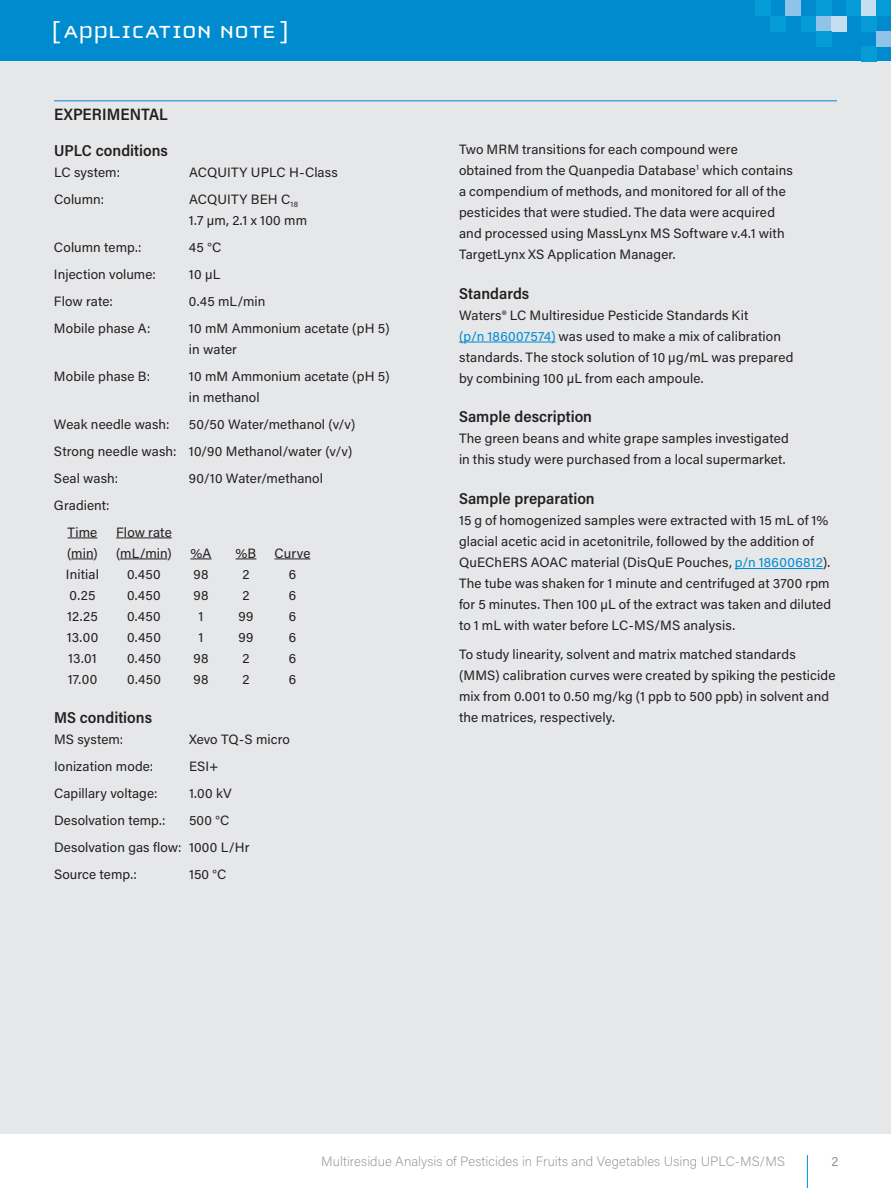
<style>
.page{position:relative;width:891px;height:1188px;background:#fff}
.page>*{position:absolute;margin:0;border:0;box-sizing:border-box;transform-origin:0 0}
.t1{font:25.5px "Cholla Unicase";letter-spacing:.01em;color:#fff;scale:1.1 1}
.t2{font:600 16.5px "Acumin Pro Semi Cond";letter-spacing:.005em;color:#231f20}
.t3{font:600 15.75px "Acumin Pro Semi Cond";color:#231f20}
.t4{font:13.5px/21px "Acumin Pro";letter-spacing:.01em;color:#231f20}
.t5{font:200 13.5px "Acumin Pro";letter-spacing:.005em;color:#939598}
.t6{font:13.5px "Acumin Pro";color:#939598}
.s1{color:#008bcf}
</style>
<div class="page">
<hr style="left:807px;top:1155px;width:1px;height:33px;background:#008bcf">
<div style="left:0;top:0;width:891px;height:62px;background:#008bcf"></div>
<div style="left:0;top:62px;width:891px;height:1072px;background:#e6e7e9"></div>
<div style="left:755px;top:0;width:15px;height:16px;background:#059bd7"></div>
<div style="left:861px;top:47px;width:15px;height:15px;background:#059bd7"></div>
<div style="left:770px;top:16px;width:16px;height:15px;background:#059bd7"></div>
<div style="left:786px;top:0;width:15px;height:16px;background:#90c3e8"></div>
<div style="left:801px;top:16px;width:15px;height:15px;background:#059bd7"></div>
<div style="left:816px;top:16px;width:16px;height:15px;background:#90c3e8"></div>
<div style="left:832px;top:16px;width:15px;height:15px;background:#c5def2"></div>
<div style="left:816px;top:0;width:16px;height:16px;background:#059bd7"></div>
<div style="left:816px;top:31px;width:16px;height:16px;background:#059bd7"></div>
<div style="left:861px;top:0;width:15px;height:16px;background:#c5def2"></div>
<div style="left:847px;top:0;width:14px;height:16px;background:#059bd7"></div>
<div style="left:876px;top:0;width:15px;height:16px;background:#059bd7"></div>
<div style="left:861px;top:16px;width:15px;height:15px;background:#059bd7"></div>
<div style="left:876px;top:31px;width:15px;height:16px;background:#90c3e8"></div>
<hr style="left:54px;top:100px;width:783px;height:1px;background:#008bcf">
<svg style="left:68px;top:538px;width:29px;height:1px"></svg>
<hr style="left:116px;top:538px;width:56px;height:1px;background:#231f20">
<svg style="left:71px;top:559px;width:22px;height:1px"></svg>
<hr style="left:120px;top:559px;width:47px;height:1px;background:#231f20">
<svg style="left:190px;top:559px;width:22px;height:1px"></svg>
<svg style="left:236px;top:559px;width:20px;height:1px"></svg>
<hr style="left:275px;top:559px;width:35px;height:1px;background:#231f20">
<hr style="left:459px;top:342px;width:97px;height:1px;background:#008bcf">
<hr style="left:735px;top:568px;width:88px;height:1px;background:#008bcf">
<h1 class="t1" style="left:52px;top:19px;width:217px">[ APPLICATION NOTE ]</h1>
<p class="t2" style="left:54px;top:103px;width:115px">EXPERIMENTAL</p>
<p class="t3" style="left:54px;top:139px;width:116px">UPLC conditions</p>
<p class="t4" style="left:54px;top:161px;width:68px">LC system:</p>
<p class="t4" style="left:189px;top:161px;width:150px">ACQUITY UPLC H-Class</p>
<p class="t4" style="left:54px;top:188px;width:52px">Column:</p>
<p class="t4" style="left:189px;top:188px;width:120px">ACQUITY BEH C<sub>18<br></sub>1.7 µm, 2.1 x 100 mm</p>
<p class="t4" style="left:54px;top:236px;width:89px">Column temp.:</p>
<p class="t4" style="left:189px;top:236px;width:34px">45 °C</p>
<p class="t4" style="left:54px;top:263px;width:103px">Injection volume:</p>
<p class="t4" style="left:189px;top:263px;width:33px">10 µL</p>
<p class="t4" style="left:54px;top:290px;width:60px">Flow rate:</p>
<p class="t4" style="left:189px;top:290px;width:78px">0.45 mL/min</p>
<p class="t4" style="left:54px;top:317px;width:98px">Mobile phase A:</p>
<p class="t4" style="left:189px;top:317px;width:202px">10 mM Ammonium acetate (pH 5) in water</p>
<p class="t4" style="left:54px;top:365px;width:98px">Mobile phase B:</p>
<p class="t4" style="left:189px;top:365px;width:202px">10 mM Ammonium acetate (pH 5) in methanol</p>
<p class="t4" style="left:54px;top:413px;width:117px">Weak needle wash:</p>
<p class="t4" style="left:54px;top:410px;width:303px;line-height:27px;text-indent:135px">50/50 Water/methanol (v/v)<br>Strong needle wash: 10/90 Methanol/water (v/v)<br>Seal wash:</p>
<p class="t4" style="left:189px;top:467px;width:135px">90/10 Water/methanol</p>
<p class="t4" style="left:54px;top:491px;width:57px;line-height:27px;text-align:center">Gradient:<br>Time</p>
<p class="t4" style="left:116px;top:521px;width:57px">Flow rate</p>
<p class="t4" style="left:67px;top:542px;width:32px">(min)</p>
<p class="t4" style="left:116px;top:542px;width:57px">(mL/min)</p>
<p class="t4" style="left:190px;top:542px;width:23px">%A</p>
<p class="t4" style="left:236px;top:542px;width:22px">%B</p>
<p class="t4" style="left:275px;top:542px;width:37px">Curve</p>
<p class="t4" style="left:66px;top:563px;width:35px">Initial</p>
<p class="t4" style="left:127px;top:563px;width:35px">0.450</p>
<p class="t4" style="left:193px;top:563px;width:17px">98</p>
<p class="t4" style="left:242px;top:563px;width:9px">2</p>
<p class="t4" style="left:289px;top:563px;width:9px">6</p>
<p class="t4" style="left:69px;top:584px;width:27px">0.25</p>
<p class="t4" style="left:127px;top:584px;width:35px">0.450</p>
<p class="t4" style="left:193px;top:584px;width:17px">98</p>
<p class="t4" style="left:242px;top:584px;width:9px">2</p>
<p class="t4" style="left:289px;top:584px;width:9px">6</p>
<p class="t4" style="left:67px;top:605px;width:32px">12.25</p>
<p class="t4" style="left:127px;top:605px;width:35px">0.450</p>
<p class="t4" style="left:199px;top:605px;width:6px">1</p>
<p class="t4" style="left:238px;top:605px;width:16px">99</p>
<p class="t4" style="left:289px;top:605px;width:9px">6</p>
<p class="t4" style="left:67px;top:626px;width:33px">13.00</p>
<p class="t4" style="left:127px;top:626px;width:35px">0.450</p>
<p class="t4" style="left:199px;top:626px;width:6px">1</p>
<p class="t4" style="left:238px;top:626px;width:16px">99</p>
<p class="t4" style="left:289px;top:626px;width:9px">6</p>
<p class="t4" style="left:68px;top:647px;width:30px">13.01</p>
<p class="t4" style="left:127px;top:647px;width:35px">0.450</p>
<p class="t4" style="left:193px;top:647px;width:17px">98</p>
<p class="t4" style="left:242px;top:647px;width:9px">2</p>
<p class="t4" style="left:289px;top:647px;width:9px">6</p>
<p class="t4" style="left:68px;top:668px;width:31px">17.00</p>
<p class="t4" style="left:127px;top:668px;width:35px">0.450</p>
<p class="t4" style="left:193px;top:668px;width:17px">98</p>
<p class="t4" style="left:242px;top:668px;width:9px">2</p>
<p class="t4" style="left:289px;top:668px;width:9px">6</p>
<p class="t3" style="left:54px;top:707px;width:100px">MS conditions</p>
<p class="t4" style="left:54px;top:729px;width:71px">MS system:</p>
<p class="t4" style="left:189px;top:729px;width:102px">Xevo TQ-S micro</p>
<p class="t4" style="left:54px;top:756px;width:101px">Ionization mode:</p>
<p class="t4" style="left:189px;top:756px;width:31px">ESI+</p>
<p class="t4" style="left:54px;top:783px;width:105px">Capillary voltage:</p>
<p class="t4" style="left:189px;top:783px;width:44px">1.00 kV</p>
<p class="t4" style="left:54px;top:810px;width:113px">Desolvation temp.:</p>
<p class="t4" style="left:54px;top:807px;width:197px;line-height:27px;text-indent:135px">500 °C<br>Desolvation gas flow: 1000 L/Hr<br>Source temp.:</p>
<p class="t4" style="left:189px;top:864px;width:39px">150 °C</p>
<p class="t4" style="left:459px;top:138px;width:335px">Two MRM transitions for each compound were obtained from the Quanpedia Database<sup>1</sup> which contains a compendium of methods, and monitored for all of the pesticides that were studied. The data were acquired and processed using MassLynx MS Software v.4.1 with TargetLynx XS Application Manager.</p>
<p class="t3" style="left:459px;top:282px;width:72px">Standards</p>
<p class="t4" style="left:459px;top:304px;width:336px">Waters® LC Multiresidue Pesticide Standards Kit<br><span class="s1">(p/n 186007574)</span> was used to make a mix of calibration standards. The stock solution of 10 µg/mL was prepared by combining 100 µL from each ampoule.</p>
<p class="t3" style="left:459px;top:406px;width:135px">Sample description</p>
<p class="t4" style="left:459px;top:428px;width:331px">The green beans and white grape samples investigated in this study were purchased from a local supermarket.</p>
<p class="t3" style="left:459px;top:488px;width:137px">Sample preparation</p>
<p class="t4" style="left:459px;top:509px;width:374px">15 g of homogenized samples were extracted with 15 mL of 1% glacial acetic acid in acetonitrile, followed by the addition of QuEChERS AOAC material (DisQuE Pouches, <span class="s1">p/n 186006812</span>).<br>The tube was shaken for 1 minute and centrifuged at 3700 rpm for 5 minutes. Then 100 µL of the extract was taken and diluted to 1 mL with water before LC-MS/MS analysis.</p>
<p class="t4" style="left:459px;top:643px;width:378px">To study linearity, solvent and matrix matched standards (MMS) calibration curves were created by spiking the pesticide mix from 0.001 to 0.50 mg/kg (1 ppb to 500 ppb) in solvent and the matrices, respectively.</p>
<p class="t5" style="left:321px;top:1152px;width:465px">Multiresidue Analysis of Pesticides in Fruits and Vegetables Using UPLC-MS/MS</p>
<p class="t6" style="left:831px;top:1151px;width:9px">2</p>
</div>
